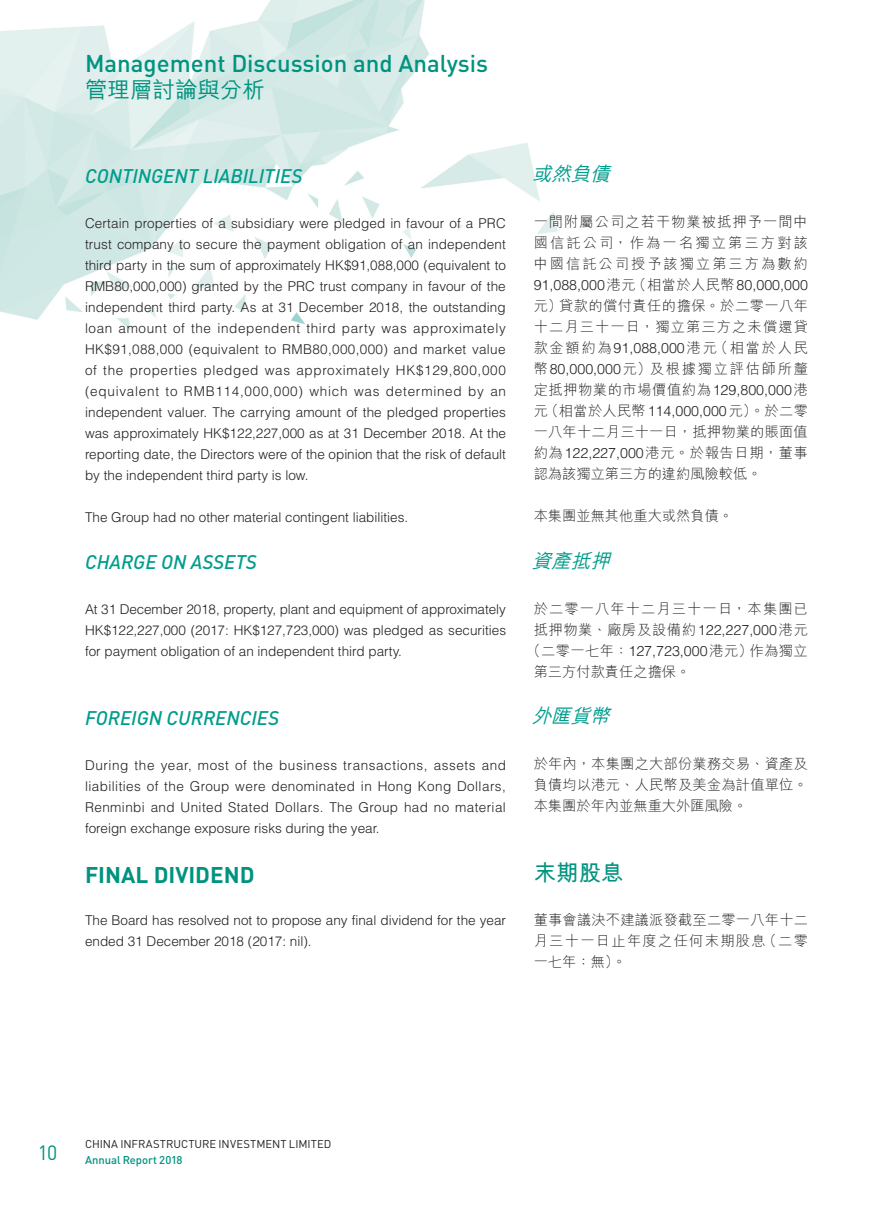
<style>
.page{position:relative;width:893px;height:1212px;background:#fff}
.page>*{position:absolute;margin:0;border:0;box-sizing:border-box;transform-origin:0 0}
.t1{font:500 24px "DIN";color:#00937f}
.Subhead_1{font:700 22.5px "DIN";color:#00937f}
.t2{font:500 22.5px "M Hei HK";color:#00937f}
.副標題1{font:700 22.5px "M Hei HK";color:#00937f}
.t3{font:20.4px "DIN";color:#00937f;scale:.95 1}
.Subhead_2{font:italic 500 19.5px "DIN";color:#009d8c}
.副標題2{font:italic 500 19.5px "M Hei HK";color:#009d8c}
.內文{font:300 14.25px/21px "M Hei HK";letter-spacing:.015em;color:#231f20;text-align:justify}
.內文-2{font:300 14.25px "M Hei HK";letter-spacing:.045em;color:#231f20}
.內文-3{font:300 14.25px "M Hei HK";letter-spacing:.08em;color:#231f20}
.Body_text{font:300 13.5px/21px "Helvetica LT Std";color:#231f20;text-align:justify}
.t4{font:11.25px "DIN";letter-spacing:.005em;color:#231f20}
.t5{font:500 11.25px "DIN";letter-spacing:-.005em;color:#00937f}
.s1{font-family:"Helvetica LT Std"}
</style>
<div class="page">
<img style="left:0;top:0;width:558px;height:331px">
<h1 class="t1" style="left:85px;top:48px;width:405px">Management Discussion and Analysis</h1>
<h2 class="t2" style="left:85px;top:74px;width:181px">管理層討論與分析</h2>
<p class="Subhead_2" style="left:85px;top:163px;width:219px">CONTINGENT LIABILITIES</p>
<p class="Body_text" style="left:85px;top:212px;width:423px">Certain properties of a subsidiary were pledged in favour of a PRC trust company to secure the payment obligation of an independent third party in the sum of approximately HK$91,088,000 (equivalent to RMB80,000,000) granted by the PRC trust company in favour of the independent third party. As at 31 December 2018, the outstanding loan amount of the independent third party was approximately HK$91,088,000 (equivalent to RMB80,000,000) and market value of the properties pledged was approximately HK$129,800,000 (equivalent to RMB114,000,000) which was determined by an independent valuer. The carrying amount of the pledged properties was approximately HK$122,227,000 as at 31 December 2018. At the reporting date, the Directors were of the opinion that the risk of default by the independent third party is low.</p>
<p class="Body_text" style="left:85px;top:506px;width:325px">The Group had no other material contingent liabilities.</p>
<p class="Subhead_2" style="left:85px;top:550px;width:173px">CHARGE ON ASSETS</p>
<p class="Body_text" style="left:85px;top:599px;width:423px">At 31 December 2018, property, plant and equipment of approximately HK$122,227,000 (2017: HK$127,723,000) was pledged as securities for payment obligation of an independent third party.</p>
<p class="Subhead_2" style="left:85px;top:705px;width:196px">FOREIGN CURRENCIES</p>
<p class="Body_text" style="left:85px;top:754px;width:423px">During the year, most of the business transactions, assets and liabilities of the Group were denominated in Hong Kong Dollars, Renminbi and United Stated Dollars. The Group had no material foreign exchange exposure risks during the year.</p>
<p class="Subhead_1" style="left:85px;top:860px;width:171px">FINAL DIVIDEND</p>
<p class="Body_text" style="left:85px;top:910px;width:422px">The Board has resolved not to propose any final dividend for the year ended 31 December 2018 (2017: nil).</p>
<p class="副標題2" style="left:532px;top:160px;width:86px">或然負債</p>
<p class="內文" style="left:534px;top:211px;width:276px">一間附屬公司之若干物業被抵押予一間中國信託公司，作為一名獨立第三方對該中國信託公司授予該獨立第三方為數約<span class="s1">91,088,000</span>港元（相當於人民幣<span class="s1">80,000,000</span>元）貸款的償付責任的擔保。於二零一八年十二月三十一日，獨立第三方之未償還貸款金額約為<span class="s1">91,088,000</span>港元（相當於人民幣<span class="s1">80,000,000</span>元）及根據獨立評估師所釐定抵押物業的市場價值約為<span class="s1">129,800,000</span>港元（相當於人民幣<span class="s1">114,000,000</span>元）。於二零一八年十二月三十一日，抵押物業的賬面值約為<span class="s1">122,227,000</span>港元。於報告日期，董事認為該獨立第三方的違約風險較低。</p>
<p class="內文" style="left:534px;top:505px;width:201px">本集團並無其他重大或然負債。</p>
<p class="副標題2" style="left:532px;top:546px;width:86px">資產抵押</p>
<p class="內文-3" style="left:534px;top:601px;width:276px">於二零一八年十二月三十一日，本集團已</p>
<p class="內文-2" style="left:534px;top:622px;width:276px">抵押物業、廠房及設備約<span class="s1">122,227,000</span>港元</p>
<p class="內文" style="left:526px;top:640px;width:283px">（二零一七年：<span class="s1">127,723,000</span>港元）作為獨立</p>
<p class="內文" style="left:534px;top:661px;width:158px">第三方付款責任之擔保。</p>
<p class="副標題2" style="left:532px;top:702px;width:86px">外匯貨幣</p>
<p class="內文" style="left:534px;top:753px;width:276px">於年內，本集團之大部份業務交易、資產及負債均以港元、人民幣及美金為計值單位。本集團於年內並無重大外匯風險。</p>
<p class="副標題1" style="left:534px;top:857px;width:91px">末期股息</p>
<p class="內文" style="left:534px;top:909px;width:276px">董事會議決不建議派發截至二零一八年十二月三十一日止年度之任何末期股息（二零一七年：無）。</p>
<h3 class="t3" style="left:38px;top:1140px;width:22px">10</h3>
<p class="t4" style="left:85px;top:1137px;width:248px">CHINA INFRASTRUCTURE INVESTMENT LIMITED</p>
<p class="t5" style="left:85px;top:1152px;width:99px">Annual Report 2018</p>
</div>
